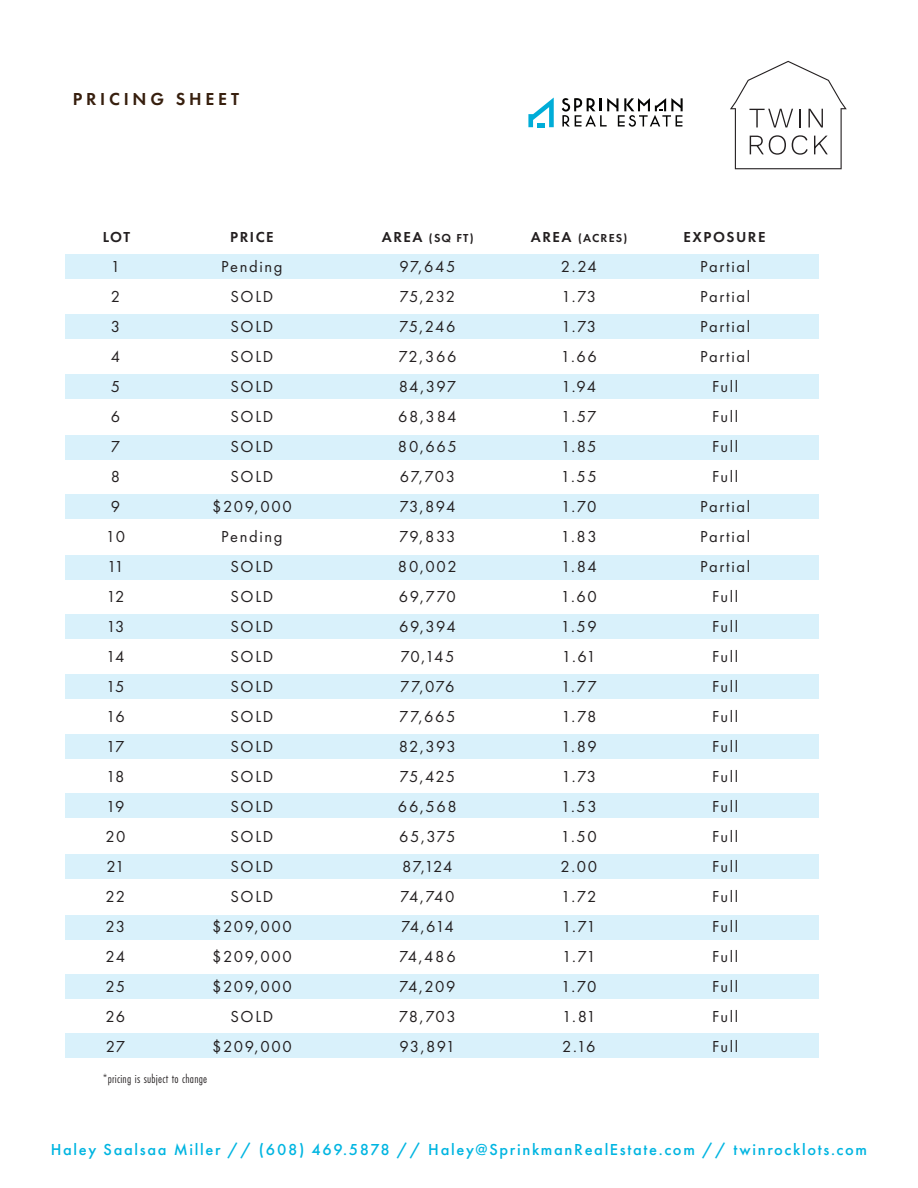
<style>
.page{position:relative;width:918px;height:1188px;background:#fff}
.page>*{position:absolute;margin:0;border:0;box-sizing:border-box;transform-origin:0 0}
.t1{font:600 18px "Futura PT";letter-spacing:.21em;color:#371f0e}
.t2{font:16.5px "Futura PT";letter-spacing:.1em;color:#231f20}
.t3{font:500 16.5px "Futura PT";letter-spacing:.1em;color:#00b5e1}
.t4{font:600 15px "Futura PT";letter-spacing:.1em;color:#231f20}
.t5{font:12.75px "Futura PT Cond";letter-spacing:.02em;color:#231f20}
.t6{font:600 12px "Futura PT";letter-spacing:.1em;color:#231f20}
.t7{font:500 condensed 11.55px "Futura";color:#231f20}
.s1{font-size:15px}
</style>
<div class="page">
<div style="left:65px;top:254px;width:753px;height:25px;background:#d9f1fb"></div>
<div style="left:65px;top:494px;width:753px;height:25px;background:#d9f1fb"></div>
<div style="left:65px;top:794px;width:753px;height:24px;background:#d9f1fb"></div>
<div style="left:65px;top:374px;width:753px;height:25px;background:#d9f1fb"></div>
<div style="left:65px;top:614px;width:753px;height:25px;background:#d9f1fb"></div>
<div style="left:65px;top:915px;width:753px;height:25px;background:#d9f1fb"></div>
<div style="left:65px;top:314px;width:753px;height:25px;background:#d9f1fb"></div>
<div style="left:65px;top:555px;width:753px;height:25px;background:#d9f1fb"></div>
<div style="left:65px;top:854px;width:753px;height:25px;background:#d9f1fb"></div>
<div style="left:65px;top:435px;width:753px;height:25px;background:#d9f1fb"></div>
<div style="left:65px;top:734px;width:753px;height:25px;background:#d9f1fb"></div>
<div style="left:65px;top:674px;width:753px;height:24px;background:#d9f1fb"></div>
<div style="left:65px;top:974px;width:753px;height:25px;background:#d9f1fb"></div>
<div style="left:65px;top:1033px;width:753px;height:25px;background:#d9f1fb"></div>
<svg style="left:730px;top:61px;width:117px;height:108px"></svg>
<svg style="left:562px;top:98px;width:121px;height:29px"></svg>
<svg style="left:528px;top:98px;width:26px;height:29px"></svg>
<p class="t1" style="left:73px;top:88px;width:168px">PRICING SHEET</p>
<p class="t7" style="left:717px;top:229px;width:16px">11)</p>
<p class="t4" style="left:103px;top:228px;width:29px">LOT</p>
<p class="t4" style="left:230px;top:228px;width:45px">PRICE</p>
<p class="t6" style="left:382px;top:231px;width:93px"><span class="s1">AREA</span> (SQ FT)</p>
<p class="t6" style="left:531px;top:231px;width:98px"><span class="s1">AREA</span> (ACRES)</p>
<p class="t4" style="left:684px;top:228px;width:83px">EXPOSURE</p>
<p class="t2" style="left:111px;top:257px;width:11px">1</p>
<p class="t2" style="left:221px;top:257px;width:63px">Pending</p>
<p class="t2" style="left:399px;top:257px;width:58px">97,645</p>
<p class="t2" style="left:561px;top:257px;width:38px">2.24</p>
<p class="t2" style="left:700px;top:257px;width:52px">Partial</p>
<p class="t2" style="left:111px;top:287px;width:11px">2</p>
<p class="t2" style="left:230px;top:287px;width:44px">SOLD</p>
<p class="t2" style="left:400px;top:287px;width:57px">75,232</p>
<p class="t2" style="left:562px;top:287px;width:36px">1.73</p>
<p class="t2" style="left:700px;top:287px;width:52px">Partial</p>
<p class="t2" style="left:111px;top:317px;width:11px">3</p>
<p class="t2" style="left:230px;top:317px;width:44px">SOLD</p>
<p class="t2" style="left:399px;top:317px;width:58px">75,246</p>
<p class="t2" style="left:562px;top:317px;width:36px">1.73</p>
<p class="t2" style="left:700px;top:317px;width:52px">Partial</p>
<p class="t2" style="left:111px;top:347px;width:11px">4</p>
<p class="t2" style="left:230px;top:347px;width:44px">SOLD</p>
<p class="t2" style="left:398px;top:347px;width:60px">72,366</p>
<p class="t2" style="left:561px;top:347px;width:38px">1.66</p>
<p class="t2" style="left:700px;top:347px;width:52px">Partial</p>
<p class="t2" style="left:111px;top:377px;width:11px">5</p>
<p class="t2" style="left:230px;top:377px;width:44px">SOLD</p>
<p class="t2" style="left:399px;top:377px;width:59px">84,397</p>
<p class="t2" style="left:562px;top:377px;width:36px">1.94</p>
<p class="t2" style="left:712px;top:377px;width:28px">Full</p>
<p class="t2" style="left:111px;top:407px;width:11px">6</p>
<p class="t2" style="left:230px;top:407px;width:44px">SOLD</p>
<p class="t2" style="left:398px;top:407px;width:60px">68,384</p>
<p class="t2" style="left:561px;top:407px;width:37px">1.57</p>
<p class="t2" style="left:712px;top:407px;width:28px">Full</p>
<p class="t2" style="left:111px;top:437px;width:11px">7</p>
<p class="t2" style="left:230px;top:437px;width:44px">SOLD</p>
<p class="t2" style="left:398px;top:437px;width:60px">80,665</p>
<p class="t2" style="left:561px;top:437px;width:37px">1.85</p>
<p class="t2" style="left:712px;top:437px;width:28px">Full</p>
<p class="t2" style="left:111px;top:467px;width:11px">8</p>
<p class="t2" style="left:230px;top:467px;width:44px">SOLD</p>
<p class="t2" style="left:400px;top:467px;width:57px">67,703</p>
<p class="t2" style="left:561px;top:467px;width:38px">1.55</p>
<p class="t2" style="left:712px;top:467px;width:28px">Full</p>
<p class="t2" style="left:111px;top:497px;width:11px">9</p>
<p class="t2" style="left:212px;top:497px;width:81px">$209,000</p>
<p class="t2" style="left:399px;top:497px;width:58px">73,894</p>
<p class="t2" style="left:561px;top:497px;width:37px">1.70</p>
<p class="t2" style="left:700px;top:497px;width:52px">Partial</p>
<p class="t2" style="left:106px;top:527px;width:21px">10</p>
<p class="t2" style="left:221px;top:527px;width:63px">Pending</p>
<p class="t2" style="left:399px;top:527px;width:58px">79,833</p>
<p class="t2" style="left:561px;top:527px;width:38px">1.83</p>
<p class="t2" style="left:700px;top:527px;width:52px">Partial</p>
<p class="t2" style="left:107px;top:557px;width:18px">11</p>
<p class="t2" style="left:230px;top:557px;width:44px">SOLD</p>
<p class="t2" style="left:398px;top:557px;width:60px">80,002</p>
<p class="t2" style="left:561px;top:557px;width:37px">1.84</p>
<p class="t2" style="left:700px;top:557px;width:52px">Partial</p>
<p class="t2" style="left:106px;top:587px;width:19px">12</p>
<p class="t2" style="left:230px;top:587px;width:44px">SOLD</p>
<p class="t2" style="left:399px;top:587px;width:59px">69,770</p>
<p class="t2" style="left:561px;top:587px;width:38px">1.60</p>
<p class="t2" style="left:712px;top:587px;width:28px">Full</p>
<p class="t2" style="left:106px;top:617px;width:20px">13</p>
<p class="t2" style="left:230px;top:617px;width:44px">SOLD</p>
<p class="t2" style="left:399px;top:617px;width:58px">69,394</p>
<p class="t2" style="left:561px;top:617px;width:38px">1.59</p>
<p class="t2" style="left:712px;top:617px;width:28px">Full</p>
<p class="t2" style="left:106px;top:647px;width:20px">14</p>
<p class="t2" style="left:230px;top:647px;width:44px">SOLD</p>
<p class="t2" style="left:400px;top:647px;width:56px">70,145</p>
<p class="t2" style="left:562px;top:647px;width:36px">1.61</p>
<p class="t2" style="left:712px;top:647px;width:28px">Full</p>
<p class="t2" style="left:106px;top:677px;width:20px">15</p>
<p class="t2" style="left:230px;top:677px;width:44px">SOLD</p>
<p class="t2" style="left:400px;top:677px;width:56px">77,076</p>
<p class="t2" style="left:561px;top:677px;width:37px">1.77</p>
<p class="t2" style="left:712px;top:677px;width:28px">Full</p>
<p class="t2" style="left:106px;top:707px;width:20px">16</p>
<p class="t2" style="left:230px;top:707px;width:44px">SOLD</p>
<p class="t2" style="left:399px;top:707px;width:58px">77,665</p>
<p class="t2" style="left:561px;top:707px;width:36px">1.78</p>
<p class="t2" style="left:712px;top:707px;width:28px">Full</p>
<p class="t2" style="left:106px;top:737px;width:20px">17</p>
<p class="t2" style="left:230px;top:737px;width:44px">SOLD</p>
<p class="t2" style="left:399px;top:737px;width:59px">82,393</p>
<p class="t2" style="left:561px;top:737px;width:37px">1.89</p>
<p class="t2" style="left:712px;top:737px;width:28px">Full</p>
<p class="t2" style="left:106px;top:767px;width:20px">18</p>
<p class="t2" style="left:230px;top:767px;width:44px">SOLD</p>
<p class="t2" style="left:400px;top:767px;width:57px">75,425</p>
<p class="t2" style="left:562px;top:767px;width:36px">1.73</p>
<p class="t2" style="left:712px;top:767px;width:28px">Full</p>
<p class="t2" style="left:106px;top:797px;width:20px">19</p>
<p class="t2" style="left:230px;top:797px;width:44px">SOLD</p>
<p class="t2" style="left:398px;top:797px;width:60px">66,568</p>
<p class="t2" style="left:561px;top:797px;width:38px">1.53</p>
<p class="t2" style="left:712px;top:797px;width:28px">Full</p>
<p class="t2" style="left:105px;top:827px;width:21px">20</p>
<p class="t2" style="left:230px;top:827px;width:44px">SOLD</p>
<p class="t2" style="left:399px;top:827px;width:58px">65,375</p>
<p class="t2" style="left:561px;top:827px;width:38px">1.50</p>
<p class="t2" style="left:712px;top:827px;width:28px">Full</p>
<p class="t2" style="left:106px;top:857px;width:19px">21</p>
<p class="t2" style="left:230px;top:857px;width:44px">SOLD</p>
<p class="t2" style="left:402px;top:857px;width:52px">87,124</p>
<p class="t2" style="left:561px;top:857px;width:38px">2.00</p>
<p class="t2" style="left:712px;top:857px;width:28px">Full</p>
<p class="t2" style="left:106px;top:887px;width:21px">22</p>
<p class="t2" style="left:230px;top:887px;width:44px">SOLD</p>
<p class="t2" style="left:400px;top:887px;width:56px">74,740</p>
<p class="t2" style="left:561px;top:887px;width:37px">1.72</p>
<p class="t2" style="left:712px;top:887px;width:28px">Full</p>
<p class="t2" style="left:106px;top:917px;width:21px">23</p>
<p class="t2" style="left:212px;top:917px;width:81px">$209,000</p>
<p class="t2" style="left:401px;top:917px;width:54px">74,614</p>
<p class="t2" style="left:562px;top:917px;width:35px">1.71</p>
<p class="t2" style="left:712px;top:917px;width:28px">Full</p>
<p class="t2" style="left:106px;top:947px;width:21px">24</p>
<p class="t2" style="left:212px;top:947px;width:81px">$209,000</p>
<p class="t2" style="left:399px;top:947px;width:58px">74,486</p>
<p class="t2" style="left:562px;top:947px;width:35px">1.71</p>
<p class="t2" style="left:712px;top:947px;width:28px">Full</p>
<p class="t2" style="left:106px;top:977px;width:21px">25</p>
<p class="t2" style="left:212px;top:977px;width:81px">$209,000</p>
<p class="t2" style="left:399px;top:977px;width:58px">74,209</p>
<p class="t2" style="left:561px;top:977px;width:37px">1.70</p>
<p class="t2" style="left:712px;top:977px;width:28px">Full</p>
<p class="t2" style="left:106px;top:1007px;width:21px">26</p>
<p class="t2" style="left:230px;top:1007px;width:44px">SOLD</p>
<p class="t2" style="left:399px;top:1007px;width:59px">78,703</p>
<p class="t2" style="left:562px;top:1007px;width:35px">1.81</p>
<p class="t2" style="left:712px;top:1007px;width:28px">Full</p>
<p class="t2" style="left:106px;top:1037px;width:21px">27</p>
<p class="t2" style="left:212px;top:1037px;width:81px">$209,000</p>
<p class="t2" style="left:400px;top:1037px;width:57px">93,891</p>
<p class="t2" style="left:562px;top:1037px;width:35px">2.16</p>
<p class="t2" style="left:712px;top:1037px;width:28px">Full</p>
<p class="t5" style="left:103px;top:1072px;width:106px">*pricing is subject to change</p>
<p class="t3" style="left:51px;top:1140px;width:818px">Haley Saalsaa Miller // (608) 469.5878 // Haley@SprinkmanRealEstate.com // twinrocklots.com</p>
</div>
